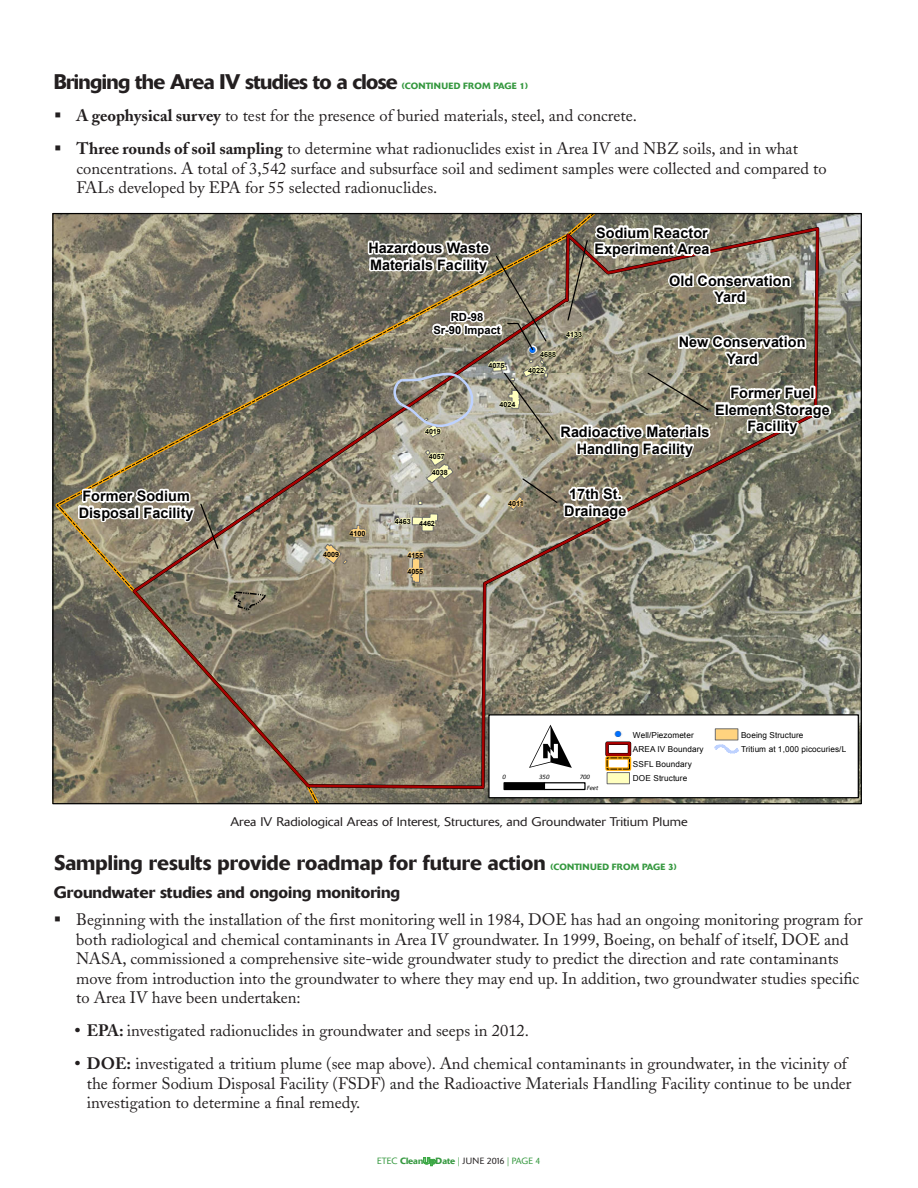
<style>
.page{position:relative;width:918px;height:1188px;background:#fff}
.page>*{position:absolute;margin:0;border:0;box-sizing:border-box;transform-origin:0 0}
.t1{font:53.7px "ESRI North";color:#000}
.head1{font:500 21px "Delta";color:#231f20}
.continued{font:500 21px "Delta";letter-spacing:-.03em;color:#231f20}
.t2{font:16.5px/19.5px "Adobe Caslon";color:#231f20}
.pathsHEAD{font:500 16.5px "Delta";color:#231f20}
.t3{font:700 14.4px/16.6px "Arial";letter-spacing:.005em;color:#000;text-align:center}
.captions{font:300 12.45px "Delta";color:#231f20;scale:1.09 1}
.t4{font:700 11.25px/12.9px "Arial";color:#000;text-align:center}
.t5{font:300 9px "Delta";color:#35983f}
.continued-2{font:500 9px "Delta";letter-spacing:.02em;color:#35983f}
.head1-2{font:500 9px "Delta";letter-spacing:.02em;color:#35983f}
.t6{font:8.7px "ESRI Default Marker";color:#0070ff}
.t7{font:8.25px/14.5px "Arial";letter-spacing:.015em;color:#000}
.t8{font:700 7.2px "Arial";letter-spacing:-.005em;color:#000}
.t9{font:italic 6.75px/10.5px "Calibri";letter-spacing:-.015em;color:#000}
.s1{font-weight:700}
.s2{color:#000}
.s3{font-weight:500}
.s4{font-family:"Delta Outline";font-weight:400}
.s5{color:#231f20}
</style>
<div class="page">
<svg style="left:423px;top:1157px;width:13px;height:9px"></svg>
<img style="left:835px;top:215px;width:25px;height:587px">
<div style="left:488px;top:714px;width:371px;height:84px;background:#fff;border:1px solid #000"></div>
<svg style="left:56px;top:214px;width:779px;height:590px"></svg>
<p class="continued" style="left:54px;top:69px;width:345px">Bringing the Area IV studies to a close</p>
<p class="continued-2" style="left:402px;top:80px;width:128px">(CONTINUED FROM PAGE 1)</p>
<p class="t2" style="left:54px;top:106px;width:584px">▪ <span class="s1">A geophysical survey</span> to test for the presence of buried materials, steel, and concrete.</p>
<p class="t2" style="left:76px;top:139px;width:752px;text-indent:-22px">▪ <span class="s1">Three rounds of soil sampling</span> to determine what radionuclides exist in Area IV and NBZ soils, and in what concentrations. A total of 3,542 surface and subsurface soil and sediment samples were collected and compared to<br>FALs developed by EPA for 55 selected radionuclides.</p>
<p class="t3" style="left:79px;top:488px;width:116px;text-align:left">Former Sodium<br>Disposal Facility</p>
<p class="t8" style="left:323px;top:550px;width:17px">4009</p>
<p class="t3" style="left:368px;top:240px;width:122px;text-align:left">Hazardous Waste<br>Materials Facility</p>
<p class="t4" style="left:433px;top:311px;width:69px">RD-98<br>Sr-90 Impact</p>
<p class="t8" style="left:488px;top:360px;width:17px">4075</p>
<p class="t8" style="left:425px;top:427px;width:17px">4019</p>
<p class="t8" style="left:429px;top:452px;width:17px">4057</p>
<p class="t8" style="left:432px;top:467px;width:17px">4038</p>
<p class="t8" style="left:500px;top:400px;width:17px">4024</p>
<p class="t6" style="left:530px;top:345px;width:8px">!<span class="s2">(</span></p>
<p class="t8" style="left:540px;top:350px;width:17px">4688</p>
<p class="t8" style="left:528px;top:366px;width:17px">4022</p>
<p class="t8" style="left:566px;top:330px;width:17px">4133</p>
<p class="t3" style="left:595px;top:225px;width:117px;text-align:left">Sodium Reactor<br>Experiment Area</p>
<p class="t3" style="left:669px;top:273px;width:123px">Old Conservation<br>Yard</p>
<p class="t3" style="left:679px;top:334px;width:128px">New Conservation<br>Yard</p>
<p class="t3" style="left:715px;top:385px;width:116px">Former Fuel<br>Element Storage<br>Facility</p>
<p class="t3" style="left:561px;top:424px;width:150px">Radioactive Materials<br>Handling Facility</p>
<p class="t8" style="left:350px;top:528px;width:17px">4100</p>
<p class="t8" style="left:395px;top:517px;width:17px">4463</p>
<p class="t8" style="left:419px;top:518px;width:17px">4462</p>
<p class="t8" style="left:407px;top:550px;width:17px">4155</p>
<p class="t8" style="left:407px;top:566px;width:17px">4055</p>
<p class="t8" style="left:508px;top:499px;width:17px">4011</p>
<p class="t3" style="left:564px;top:486px;width:64px">17th St.<br>Drainage</p>
<p class="t9" style="left:503px;top:771px;width:5px">0</p>
<p class="t1" style="left:529px;top:718px;width:44px">O</p>
<p class="t9" style="left:539px;top:771px;width:12px">350</p>
<p class="t9" style="left:587px;top:771px;width:13px;text-indent:-7px">700<br>Feet</p>
<p class="t6" style="left:615px;top:729px;width:8px">!<span class="s2">(</span></p>
<p class="t7" style="left:633px;top:727px;width:72px">Well/Piezometer<br>AREA IV Boundary<br>SSFL Boundary<br>DOE Structure</p>
<p class="t7" style="left:741px;top:727px;width:107px">Boeing Structure<br>Tritium at 1,000 picocuries/L</p>
<p class="captions" style="left:230px;top:814px;width:421px">Area IV Radiological Areas of Interest, Structures, and Groundwater Tritium Plume</p>
<p class="head1" style="left:54px;top:850px;width:493px">Sampling results provide roadmap for future action</p>
<p class="head1-2" style="left:551px;top:861px;width:128px">(CONTINUED FROM PAGE 3)</p>
<p class="pathsHEAD" style="left:54px;top:882px;width:348px">Groundwater studies and ongoing monitoring</p>
<p class="t2" style="left:76px;top:910px;width:788px;text-indent:-22px">▪ Beginning with the installation of the first monitoring well in 1984, DOE has had an ongoing monitoring program for both radiological and chemical contaminants in Area IV groundwater. In 1999, Boeing, on behalf of itself, DOE and NASA, commissioned a comprehensive site-wide groundwater study to predict the direction and rate contaminants move from introduction into the groundwater to where they may end up. In addition, two groundwater studies specific to Area IV have been undertaken:</p>
<p class="t2" style="left:75px;top:1021px;width:456px"><span class="s1">• EPA:</span> investigated radionuclides in groundwater and seeps in 2012.</p>
<p class="t2" style="left:87px;top:1054px;width:766px;text-indent:-12px"><span class="s1">• DOE:</span> investigated a tritium plume (see map above). And chemical contaminants in groundwater, in the vicinity of the former Sodium Disposal Facility (FSDF) and the Radioactive Materials Handling Facility continue to be under investigation to determine a final remedy.</p>
<p class="t5" style="left:377px;top:1156px;width:165px">ETEC <span class="s3">Clean</span><span class="s4">Up</span><span class="s3">Date</span> | <span class="s5">JUNE 2016</span> | PAGE 4</p>
</div>
